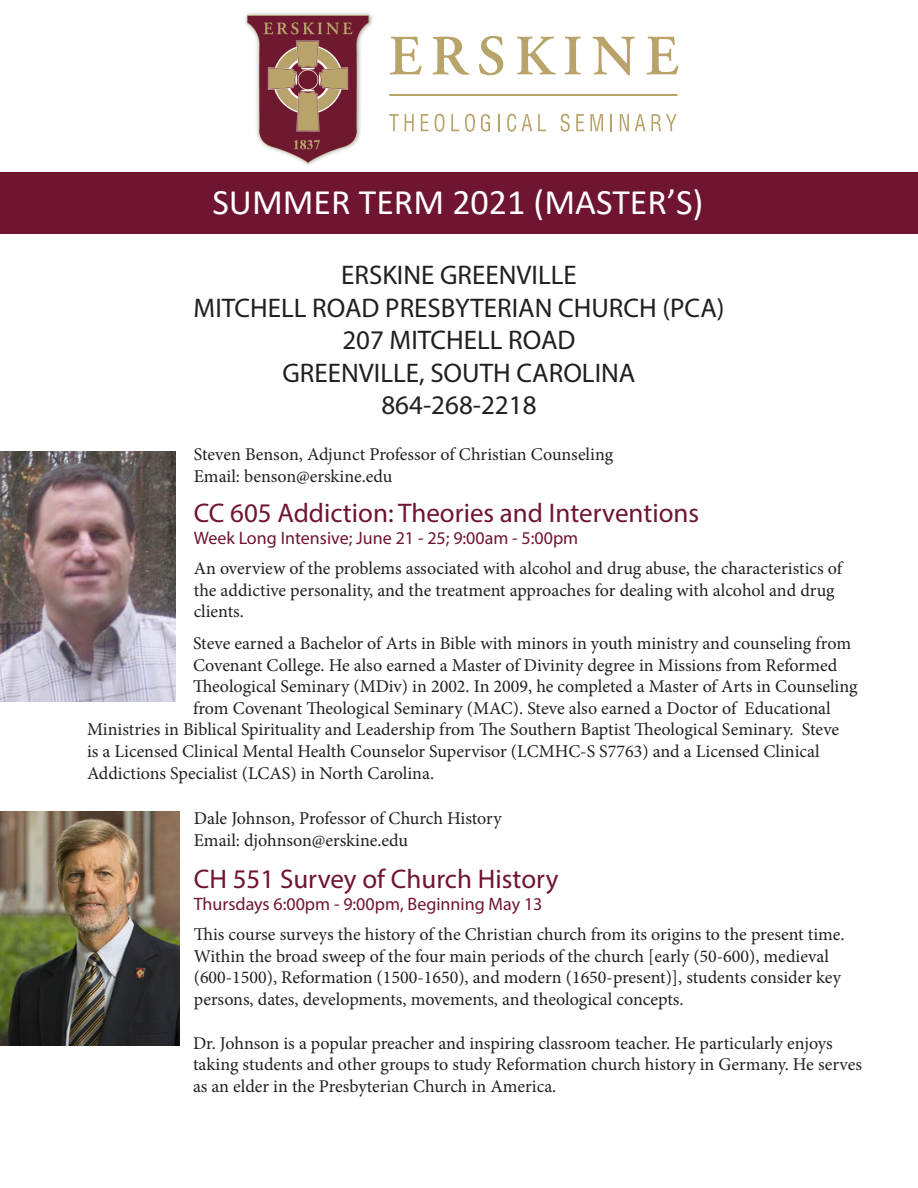
<style>
.page{position:relative;width:918px;height:1188px;background:#fff}
.page>*{position:absolute;margin:0;border:0;box-sizing:border-box;transform-origin:0 0}
.t1{font:36px "Calibri";color:#fff}
.t2{font:27px "Myriad Pro";color:#231f20}
.t3{font:27px "Myriad Pro";color:#6f1530}
.t4{font:18px/21.6px "Minion Pro";color:#231f20}
.t5{font:18px "Myriad Pro";color:#6f1530}
</style>
<div class="page">
<div style="left:0;top:173px;width:918px;height:61px;background:#6f1530"></div>
<div style="left:243px;top:11px;width:131px;height:156px;background:#231f20;opacity:.49"></div>
<img style="left:248px;top:16px;width:121px;height:148px">
<div style="left:389px;top:94px;width:289px;height:2px;border:1px solid #b8a46a"></div>
<svg style="left:390px;top:37px;width:32px;height:37px"></svg>
<svg style="left:432px;top:37px;width:38px;height:38px"></svg>
<svg style="left:479px;top:36px;width:24px;height:39px"></svg>
<svg style="left:517px;top:37px;width:39px;height:37px"></svg>
<svg style="left:565px;top:37px;width:16px;height:37px"></svg>
<svg style="left:592px;top:37px;width:43px;height:38px"></svg>
<svg style="left:646px;top:37px;width:32px;height:37px"></svg>
<svg style="left:481px;top:114px;width:9px;height:18px"></svg>
<svg style="left:389px;top:114px;width:10px;height:17px"></svg>
<svg style="left:405px;top:114px;width:9px;height:17px"></svg>
<svg style="left:421px;top:114px;width:7px;height:17px"></svg>
<svg style="left:435px;top:114px;width:10px;height:18px"></svg>
<svg style="left:451px;top:114px;width:8px;height:17px"></svg>
<svg style="left:465px;top:114px;width:10px;height:18px"></svg>
<svg style="left:498px;top:114px;width:2px;height:17px"></svg>
<svg style="left:507px;top:114px;width:25px;height:18px"></svg>
<svg style="left:538px;top:114px;width:8px;height:17px"></svg>
<svg style="left:561px;top:114px;width:9px;height:18px"></svg>
<svg style="left:576px;top:114px;width:8px;height:17px"></svg>
<svg style="left:590px;top:114px;width:13px;height:17px"></svg>
<svg style="left:611px;top:114px;width:1px;height:17px"></svg>
<svg style="left:620px;top:114px;width:9px;height:17px"></svg>
<svg style="left:635px;top:114px;width:10px;height:17px"></svg>
<svg style="left:651px;top:114px;width:26px;height:17px"></svg>
<img style="left:0;top:811px;width:180px;height:235px">
<img style="left:0;top:452px;width:175px;height:250px">
<p class="t1" style="left:212px;top:177px;width:493px">SUMMER TERM 2021 (MASTER’S)</p>
<p class="t2" style="left:341px;top:259px;width:237px">ERSKINE GREENVILLE</p>
<p class="t2" style="left:194px;top:291px;width:532px">MITCHELL ROAD PRESBYTERIAN CHURCH (PCA)</p>
<p class="t2" style="left:342px;top:323px;width:235px">207 MITCHELL ROAD</p>
<p class="t2" style="left:283px;top:356px;width:354px">GREENVILLE, SOUTH CAROLINA</p>
<p class="t2" style="left:381px;top:388px;width:157px">864-268-2218</p>
<p class="t4" style="left:194px;top:444px;width:421px">Steven Benson, Adjunct Professor of Christian Counseling<br>Email: benson@erskine.edu</p>
<p class="t3" style="left:194px;top:496px;width:507px">CC 605 Addiction: Theories and Interventions</p>
<p class="t5" style="left:194px;top:527px;width:386px">Week Long Intensive; June 21 - 25; 9:00am - 5:00pm</p>
<p class="t4" style="left:194px;top:558px;width:650px">An overview of the problems associated with alcohol and drug abuse, the characteristics of the addictive personality, and the treatment approaches for dealing with alcohol and drug clients.</p>
<p class="t4" style="left:193px;top:633px;width:660px">Steve earned a Bachelor of Arts in Bible with minors in youth ministry and counseling from</p>
<p class="t4" style="left:193px;top:654px;width:646px">Covenant College. He also earned a Master of Divinity degree in Missions from Reformed</p>
<p class="t4" style="left:193px;top:676px;width:666px">Theological Seminary (MDiv) in 2002. In 2009, he completed a Master of Arts in Counseling</p>
<p class="t4" style="left:193px;top:697px;width:639px">from Covenant Theological Seminary (MAC). Steve also earned a Doctor of Educational</p>
<p class="t4" style="left:87px;top:719px;width:754px">Ministries in Biblical Spirituality and Leadership from The Southern Baptist Theological Seminary. Steve</p>
<p class="t4" style="left:87px;top:741px;width:734px">is a Licensed Clinical Mental Health Counselor Supervisor (LCMHC-S S7763) and a Licensed Clinical</p>
<p class="t4" style="left:87px;top:762px;width:349px">Addictions Specialist (LCAS) in North Carolina.</p>
<p class="t4" style="left:194px;top:808px;width:309px">Dale Johnson, Professor of Church History<br>Email: djohnson@erskine.edu</p>
<p class="t3" style="left:194px;top:862px;width:366px">CH 551 Survey of Church History</p>
<p class="t5" style="left:194px;top:892px;width:350px">Thursdays 6:00pm - 9:00pm, Beginning May 13</p>
<p class="t4" style="left:194px;top:924px;width:652px">This course surveys the history of the Christian church from its origins to the present time.<br>Within the broad sweep of the four main periods of the church [early (50-600), medieval (600-1500), Reformation (1500-1650), and modern (1650-present)], students consider key persons, dates, developments, movements, and theological concepts.</p>
<p class="t4" style="left:193px;top:1032px;width:671px">Dr. Johnson is a popular preacher and inspiring classroom teacher. He particularly enjoys taking students and other groups to study Reformation church history in Germany. He serves as an elder in the Presbyterian Church in America.</p>
</div>
